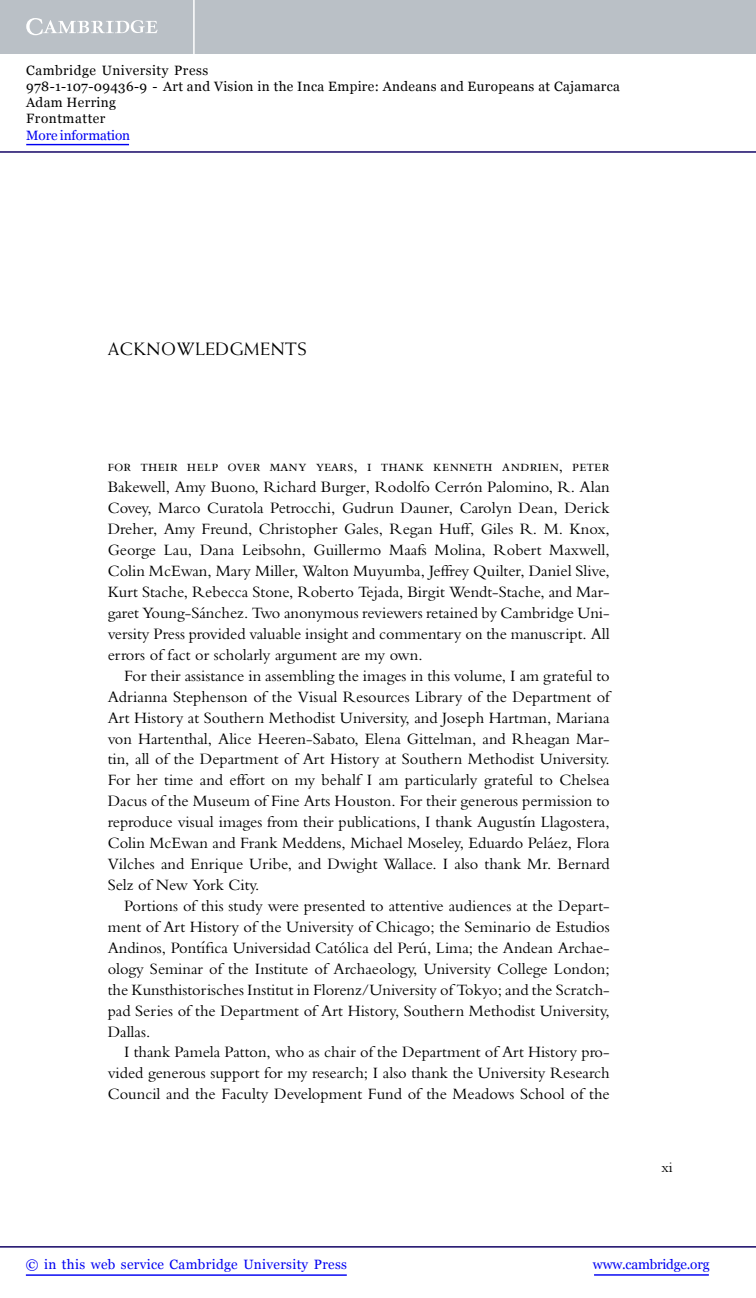
<style>
.page{position:relative;width:756px;height:1298px;background:#fff}
.page>*{position:absolute;margin:0;border:0;box-sizing:border-box;transform-origin:0 0}
.t1{font:18px "Weiss";letter-spacing:.03em;color:#000}
.t2{font:16.5px/20.9px "Bembo";color:#000;text-align:justify}
.t3{font:16.5px "Bembo SC";letter-spacing:.005em;color:#000}
.t4{font:15px "Bembo";color:#000}
.t5{font:13.5px/16.2px "Georgia";letter-spacing:.025em;color:#000}
.t6{font:13.5px "Georgia";letter-spacing:.025em;color:#0000f1}
.t7{font:13.5px "Georgia";letter-spacing:-.015em;color:#0000f1}
.t8{font:13.5px "Georgia";letter-spacing:-.01em;color:#0000f1}
</style>
<div class="page">
<div style="left:0;top:0;width:756px;height:54px;background:#bac0c6"></div>
<svg style="left:26px;top:18px;width:132px;height:17px"></svg>
<hr style="left:193px;top:0;width:2px;height:54px;background:#fff">
<hr style="left:0;top:151px;width:756px;height:2px;background:#150666">
<hr style="left:594px;top:1274px;width:115px;height:1px;background:#0000f1">
<hr style="left:0;top:1246px;width:756px;height:1px;background:#150666">
<hr style="left:26px;top:1274px;width:321px;height:1px;background:#0000f1">
<hr style="left:26px;top:144px;width:103px;height:1px;background:#0000f1">
<p class="t5" style="left:26px;top:62px;width:595px">Cambridge University Press<br>978-1-107-09436-9 - Art and Vision in the Inca Empire: Andeans and Europeans at Cajamarca Adam Herring<br>Frontmatter</p>
<p class="t8" style="left:26px;top:127px;width:105px">More information</p>
<p class="t1" style="left:108px;top:342px;width:201px">ACKNOWLEDGMENTS</p>
<p class="t3" style="left:108px;top:460px;width:503px">for their help over many years, i thank kenneth andrien, peter</p>
<p class="t2" style="left:108px;top:478px;width:504px">Bakewell, Amy Buono, Richard Burger, Rodolfo Cerron Palomino, R. Alan</p>
<p class="t2" style="left:108px;top:478px;width:504px;text-align:left;text-indent:359px">´<br>Covey, Marco Curatola Petrocchi, Gudrun Dauner, Carolyn Dean, Derick Dreher, Amy Freund, Christopher Gales, Regan Huff, Giles R. M. Knox, George Lau, Dana Leibsohn, Guillermo Maafs Molina, Robert Maxwell, Colin McEwan, Mary Miller, Walton Muyumba, Jeffrey Quilter, Daniel Slive, Kurt Stache, Rebecca Stone, Roberto Tejada, Birgit Wendt-Stache, and Mar&shy;garet Young-Sanchez. Two anonymous reviewers retained by Cambridge Uni-</p>
<p class="t2" style="left:108px;top:604px;width:504px;text-align:left;text-indent:92px">´<br>versity Press provided valuable insight and commentary on the manuscript. All errors of fact or scholarly argument are my own.</p>
<p class="t2" style="left:108px;top:666px;width:504px;text-indent:16px">For their assistance in assembling the images in this volume, I am grateful to Adrianna Stephenson of the Visual Resources Library of the Department of Art History at Southern Methodist University, and Joseph Hartman, Mariana von Hartenthal, Alice Heeren-Sabato, Elena Gittelman, and Rheagan Mar&shy;tin, all of the Department of Art History at Southern Methodist University.<br>For her time and effort on my behalf I am particularly grateful to Chelsea Dacus of the Museum of Fine Arts Houston. For their generous permission to reproduce visual images from their publications, I thank August´ın Llagostera, Colin McEwan and Frank Meddens, Michael Moseley, Eduardo Pelaez, Flora</p>
<p class="t2" style="left:108px;top:834px;width:504px;text-align:left;text-indent:440px">´<br>Vilches and Enrique Uribe, and Dwight Wallace. I also thank Mr. Bernard<br>Selz of New York City.</p>
<p class="t2" style="left:108px;top:897px;width:504px;text-indent:16px">Portions of this study were presented to attentive audiences at the Depart&shy;ment of Art History of the University of Chicago; the Seminario de Estudios Andinos, Pont´ıfica Universidad Catolica del Per´</p>
<p class="t2" style="left:108px;top:938px;width:504px;text-indent:311px">u, Lima; the Andean Archae&shy;ology Seminar of the Institute of Archaeology, University College London; the Kunsthistorisches Institut in Florenz/University of Tokyo; and the Scratch&shy;pad Series of the Department of Art History, Southern Methodist University, Dallas.</p>
<p class="t2" style="left:108px;top:1043px;width:504px;text-indent:16px">I thank Pamela Patton, who as chair of the Department of Art History pro&shy;vided generous support for my research; I also thank the University Research Council and the Faculty Development Fund of the Meadows School of the</p>
<p class="t2" style="left:340px;top:939px;width:7px">´</p>
<p class="t4" style="left:661px;top:1162px;width:13px">xi</p>
<p class="t6" style="left:26px;top:1256px;width:323px">© in this web service Cambridge University Press</p>
<p class="t7" style="left:593px;top:1256px;width:118px">www.cambridge.org</p>
</div>
